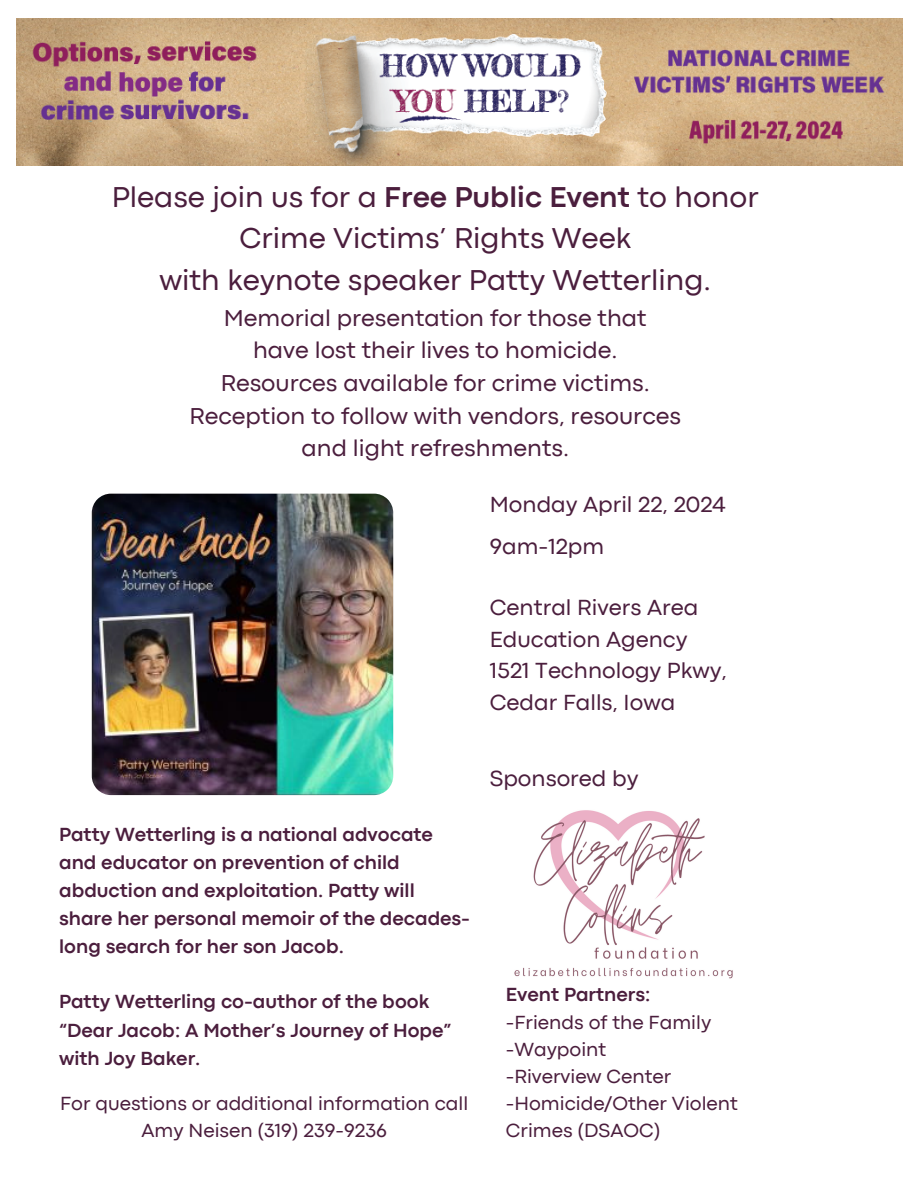
<style>
.page{position:relative;width:918px;height:1188px;background:#fff}
.page>*{position:absolute;margin:0;border:0;box-sizing:border-box;transform-origin:0 0}
.t1{font:30px/41.7px "Codec Pro";color:#4b1e3d;text-align:center}
.t2{font:24px/32.7px "Codec Pro";color:#4b1e3d;text-align:center}
.t3{font:22.8px/31.5px "Codec Pro";color:#4b1e3d}
.t4{font:700 19.8px/28.2px "Codec Pro";color:#4b1e3d}
.t5{font:19.8px "Codec Pro";color:#4b1e3d}
.s1{font-weight:700}
</style>
<div class="page">
<img style="left:92px;top:494px;width:301px;height:301px">
<img style="left:514px;top:810px;width:219px;height:169px">
<img style="left:17px;top:18px;width:885px;height:148px">
<h2 class="t1" style="left:112px;top:178px;width:648px">Please join us for a <span class="s1">Free Public Event</span> to honor<br>Crime Victims’ Rights Week<br>with keynote speaker Patty Wetterling.</h2>
<h2 class="t2" style="left:190px;top:303px;width:493px">Memorial presentation for those that<br>have lost their lives to homicide.<br>Resources available for crime victims.<br>Reception to follow with vendors, resources and light refreshments.</h2>
<p class="t3" style="left:490px;top:490px;width:237px">Monday April 22, 2024</p>
<h2 class="t3" style="left:490px;top:533px;width:116px">9am-12pm</h2>
<h1 class="t3" style="left:490px;top:593px;width:239px">Central Rivers Area<br>Education Agency<br>1521 Technology Pkwy,<br>Cedar Falls, Iowa</h1>
<p class="t4" style="left:59px;top:822px;width:413px">Patty Wetterling is a national advocate and educator on prevention of child abduction and exploitation. Patty will share her personal memoir of the decades&shy;long search for her son Jacob.</p>
<h1 class="t4" style="left:59px;top:989px;width:394px">Patty Wetterling co-author of the book “Dear Jacob: A Mother’s Journey of Hope” with Joy Baker.</h1>
<p class="t5" style="left:60px;top:1097px;width:410px">For questions or additional information call</p>
<p class="t5" style="left:142px;top:1124px;width:247px">Amy Neisen (319) 239-9236</p>
<p class="t3" style="left:490px;top:764px;width:150px">Sponsored by</p>
<h1 class="t4" style="left:506px;top:982px;width:146px">Event Partners:</h1>
<p class="t5" style="left:506px;top:1015px;width:207px">-Friends of the Family</p>
<h1 class="t5" style="left:506px;top:1042px;width:102px">-Waypoint</h1>
<p class="t5" style="left:506px;top:1069px;width:167px">-Riverview Center</p>
<p class="t5" style="left:506px;top:1096px;width:234px">-Homicide/Other Violent</p>
<p class="t5" style="left:506px;top:1123px;width:156px">Crimes (DSAOC)</p>
</div>
